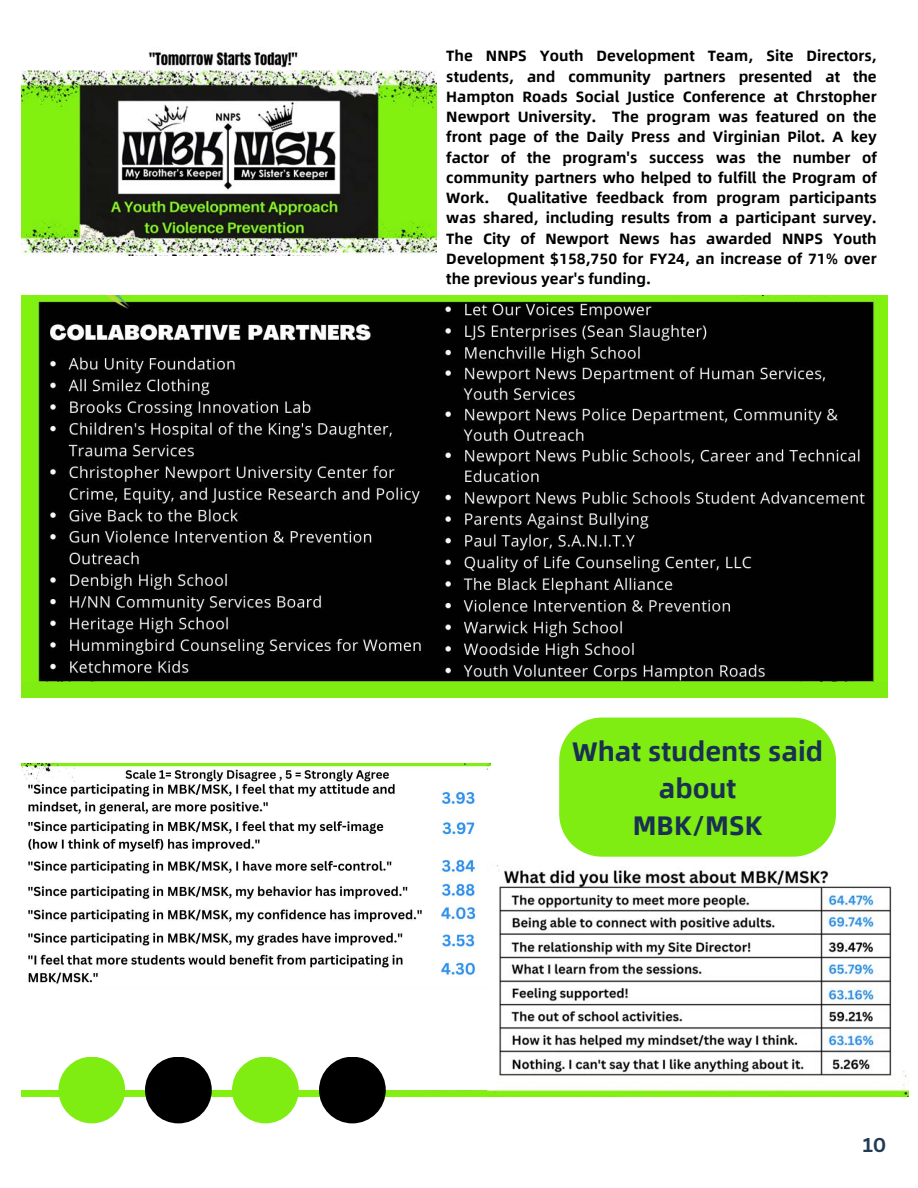
<style>
.page{position:relative;width:918px;height:1188px;background:#fff}
.page>*{position:absolute;margin:0;border:0;box-sizing:border-box;transform-origin:0 0}
.t1{font:700 27px/37.2px "Alibaba Sans";color:#183051;text-align:center}
.t2{font:700 19.5px "Canva Sans";color:#233a58}
.t3{font:700 15px/20.2px "Alibaba Sans";color:#000;text-align:justify}
</style>
<div class="page">
<div style="left:22px;top:660px;width:866px;height:37px;background:#7fec12"></div>
<img style="left:22px;top:295px;width:866px;height:386px">
<img style="left:22px;top:52px;width:415px;height:203px">
<img style="left:22px;top:763px;width:469px;height:333px">
<img style="left:487px;top:863px;width:421px;height:234px">
<div style="left:559px;top:718px;width:277px;height:139px;background:#7fec12"></div>
<div style="left:16px;top:991px;width:480px;height:99px;background:#fff"></div>
<div style="left:58px;top:1057px;width:67px;height:66px;background:#7fec12;border-radius:50%"></div>
<div style="left:145px;top:1057px;width:67px;height:66px;background:#000;border-radius:50%"></div>
<div style="left:232px;top:1057px;width:67px;height:66px;background:#7fec12;border-radius:50%"></div>
<div style="left:319px;top:1057px;width:67px;height:66px;background:#000;border-radius:50%"></div>
<p class="t3" style="left:446px;top:45px;width:432px">The NNPS Youth Development Team, Site Directors, students, and community partners presented at the Hampton Roads Social Justice Conference at Chrstopher Newport University. The program was featured on the front page of the Daily Press and Virginian Pilot. A key factor of the program's success was the number of community partners who helped to fulfill the Program of Work. Qualitative feedback from program participants was shared, including results from a participant survey.<br>The City of Newport News has awarded NNPS Youth Development $158,750 for FY24, an increase of 71% over the previous year's funding.</p>
<p class="t1" style="left:572px;top:731px;width:253px">What students said about</p>
<p class="t1" style="left:633px;top:805px;width:131px">MBK/MSK</p>
<p class="t2" style="left:863px;top:1131px;width:25px">10</p>
</div>
